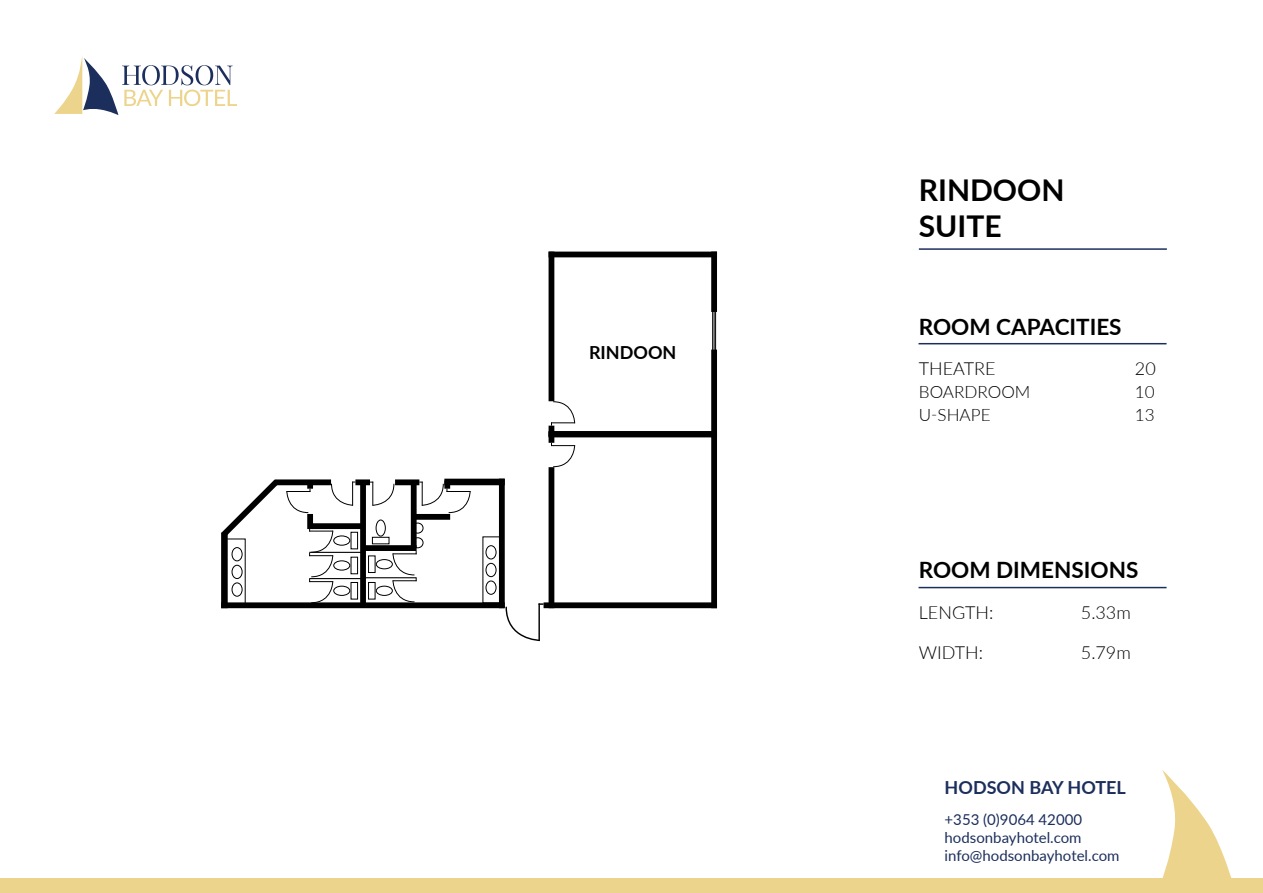
<style>
.page{position:relative;width:1263px;height:893px;background:#fff}
.page>*{position:absolute;margin:0;border:0;box-sizing:border-box;transform-origin:0 0}
.t1{font:700 30px/36px "Lato";color:#000}
.t2{font:700 22.5px "Lato";color:#000}
.t3{font:300 18px "Lato";color:#000}
.t4{font:700 18px "Lato";color:#1c2f5c}
.t5{font:700 18px "Lato";color:#000}
.t6{font:300 17.1px "Lato";color:#000}
.t7{font:15px/18px "Lato";color:#1c2f5c}
</style>
<div class="page">
<div style="left:549px;top:252px;width:5px;height:149px;background:#000"></div>
<div style="left:711px;top:350px;width:6px;height:87px;background:#000"></div>
<div style="left:549px;top:426px;width:5px;height:8px;background:#000"></div>
<div style="left:549px;top:252px;width:168px;height:5px;background:#000"></div>
<div style="left:711px;top:252px;width:6px;height:60px;background:#000"></div>
<hr style="left:715px;top:304px;width:1px;height:54px;background:#000">
<hr style="left:712px;top:304px;width:1px;height:54px;background:#000">
<hr style="left:714px;top:310px;width:1px;height:42px;background:#000">
<svg style="left:551px;top:401px;width:25px;height:25px"></svg>
<div style="left:221px;top:602px;width:284px;height:6px;background:#000"></div>
<div style="left:499px;top:479px;width:6px;height:129px;background:#000"></div>
<div style="left:444px;top:479px;width:61px;height:6px;background:#000"></div>
<hr style="left:362px;top:577px;width:55px;height:1px;background:#000">
<div style="left:395px;top:479px;width:24px;height:6px;background:#000"></div>
<div style="left:355px;top:479px;width:15px;height:6px;background:#000"></div>
<div style="left:360px;top:482px;width:6px;height:123px;background:#000"></div>
<div style="left:312px;top:523px;width:50px;height:6px;background:#000"></div>
<div style="left:363px;top:545px;width:54px;height:6px;background:#000"></div>
<div style="left:411px;top:484px;width:6px;height:64px;background:#000"></div>
<div style="left:413px;top:514px;width:37px;height:6px;background:#000"></div>
<div style="left:368px;top:556px;width:7px;height:17px;border:1px solid #000"></div>
<div style="left:376px;top:559px;width:17px;height:10px;border:1px solid #000;border-radius:50%"></div>
<div style="left:368px;top:582px;width:7px;height:17px;border:1px solid #000"></div>
<div style="left:376px;top:586px;width:17px;height:10px;border:1px solid #000;border-radius:50%"></div>
<hr style="left:309px;top:552px;width:53px;height:1px;background:#000">
<hr style="left:309px;top:578px;width:53px;height:1px;background:#000">
<svg style="left:392px;top:551px;width:25px;height:52px"></svg>
<div style="left:372px;top:537px;width:17px;height:7px;border:1px solid #000"></div>
<div style="left:376px;top:520px;width:10px;height:16px;border:1px solid #000;border-radius:50%"></div>
<div style="left:351px;top:532px;width:7px;height:17px;border:1px solid #000"></div>
<div style="left:351px;top:557px;width:7px;height:17px;border:1px solid #000"></div>
<div style="left:351px;top:582px;width:7px;height:17px;border:1px solid #000"></div>
<svg style="left:221px;top:479px;width:134px;height:124px"></svg>
<svg style="left:370px;top:482px;width:25px;height:24px"></svg>
<svg style="left:419px;top:482px;width:52px;height:31px"></svg>
<div style="left:483px;top:537px;width:21px;height:66px;border:1px solid #000"></div>
<div style="left:486px;top:545px;width:10px;height:14px;border:1px solid #000;border-radius:50%"></div>
<div style="left:486px;top:563px;width:10px;height:14px;border:1px solid #000;border-radius:50%"></div>
<div style="left:486px;top:581px;width:10px;height:14px;border:1px solid #000;border-radius:50%"></div>
<div style="left:412px;top:523px;width:11px;height:10px;border:1px solid #000;border-radius:50%"></div>
<div style="left:412px;top:537px;width:11px;height:11px;border:1px solid #000;border-radius:50%"></div>
<div style="left:549px;top:467px;width:5px;height:141px;background:#000"></div>
<div style="left:711px;top:431px;width:6px;height:177px;background:#000"></div>
<div style="left:549px;top:431px;width:164px;height:6px;background:#000"></div>
<div style="left:549px;top:434px;width:5px;height:9px;background:#000"></div>
<div style="left:543px;top:602px;width:174px;height:6px;background:#000"></div>
<svg style="left:551px;top:443px;width:25px;height:25px"></svg>
<svg style="left:505px;top:603px;width:38px;height:39px"></svg>
<div style="left:0;top:878px;width:1263px;height:15px;background:#edd48c"></div>
<svg style="left:1162px;top:770px;width:70px;height:108px"></svg>
<svg style="left:54px;top:55px;width:183px;height:60px"></svg>
<hr style="left:919px;top:248px;width:248px;height:2px;background:#1c2f5c">
<hr style="left:918px;top:343px;width:248px;height:1px;background:#1c2f5c">
<hr style="left:918px;top:587px;width:248px;height:1px;background:#1c2f5c">
<p class="t5" style="left:589px;top:339px;width:89px">RINDOON</p>
<h1 class="t1" style="left:919px;top:170px;width:147px">RINDOON<br>SUITE</h1>
<h2 class="t2" style="left:919px;top:310px;width:204px">ROOM CAPACITIES</h2>
<p class="t3" style="left:919px;top:356px;width:78px">THEATRE</p>
<p class="t3" style="left:1135px;top:356px;width:22px">20</p>
<p class="t6" style="left:919px;top:380px;width:113px">BOARDROOM</p>
<p class="t6" style="left:1135px;top:380px;width:21px">10</p>
<p class="t6" style="left:919px;top:403px;width:73px">U-SHAPE</p>
<p class="t6" style="left:1135px;top:403px;width:21px">13</p>
<h2 class="t2" style="left:919px;top:553px;width:221px">ROOM DIMENSIONS</h2>
<p class="t3" style="left:919px;top:599px;width:76px">LENGTH:</p>
<p class="t3" style="left:1081px;top:599px;width:52px">5.33m</p>
<p class="t3" style="left:919px;top:640px;width:66px">WIDTH:</p>
<p class="t3" style="left:1081px;top:640px;width:52px">5.79m</p>
<p class="t4" style="left:945px;top:774px;width:183px">HODSON BAY HOTEL</p>
<p class="t7" style="left:945px;top:810px;width:176px">+353 (0)9064 42000 hodsonbayhotel.com info@hodsonbayhotel.com</p>
</div>
